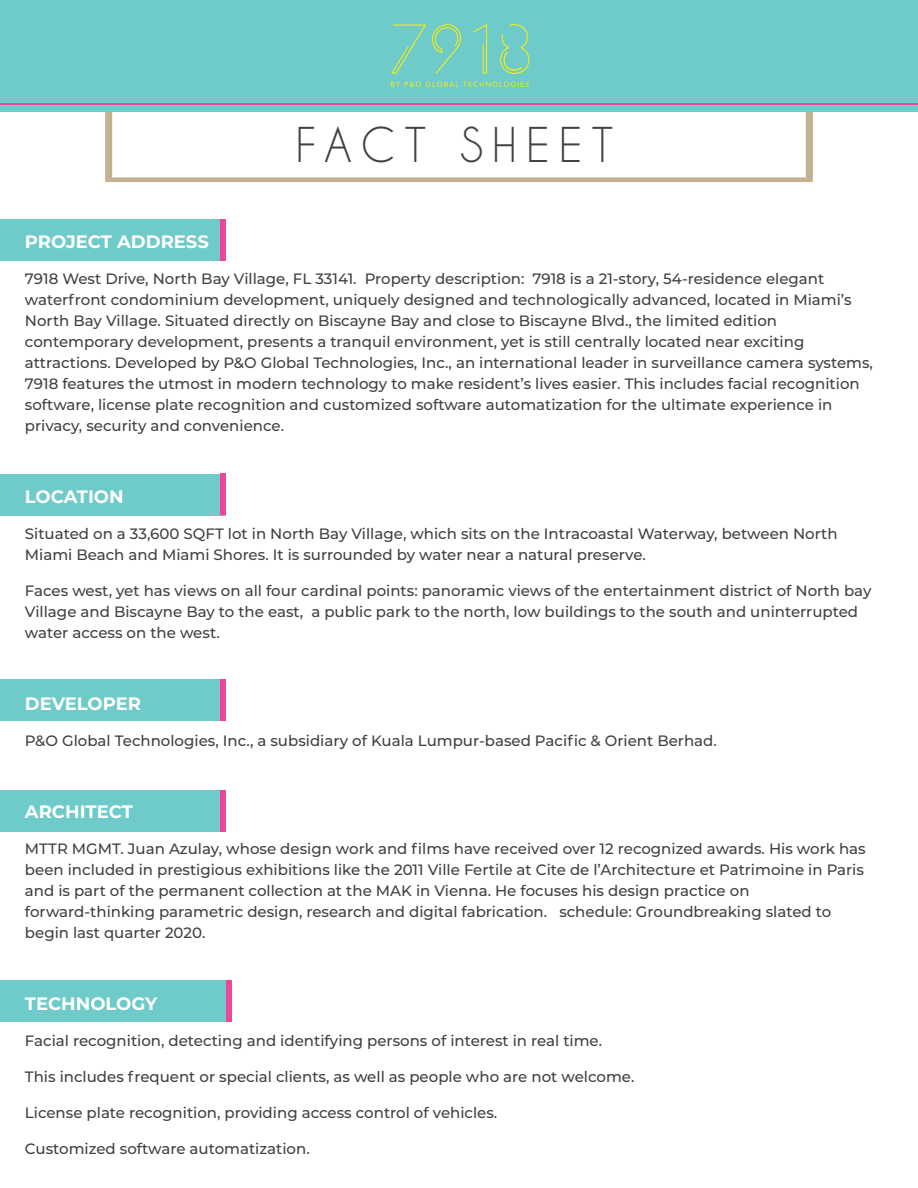
<style>
.page{position:relative;width:918px;height:1188px;background:#fff}
.page>*{position:absolute;margin:0;border:0;box-sizing:border-box;transform-origin:0 0}
.t1{font:45px "Caviar Dreams";letter-spacing:.2em;color:#414042}
.t2{font:700 18px "Montserrat";color:#fff}
.t3{font:500 15px/21px "Montserrat";color:#414042}
</style>
<div class="page">
<div style="left:1px;top:220px;width:225px;height:41px;background:#6fcaca"></div>
<div style="left:1px;top:474px;width:225px;height:42px;background:#6fcaca"></div>
<div style="left:1px;top:680px;width:225px;height:41px;background:#6fcaca"></div>
<div style="left:1px;top:790px;width:225px;height:41px;background:#6fcaca"></div>
<div style="left:1px;top:980px;width:225px;height:42px;background:#6fcaca"></div>
<div style="left:226px;top:980px;width:6px;height:42px;background:#ee479a"></div>
<svg style="left:105px;top:112px;width:708px;height:70px"></svg>
<div style="left:0;top:0;width:918px;height:112px;background:#6fcaca"></div>
<hr style="left:0;top:103px;width:918px;height:2px;background:#ee479a">
<svg style="left:391px;top:24px;width:138px;height:63px"></svg>
<div style="left:220px;top:790px;width:6px;height:41px;background:#ee479a"></div>
<div style="left:220px;top:679px;width:6px;height:41px;background:#ee479a"></div>
<div style="left:220px;top:474px;width:6px;height:41px;background:#ee479a"></div>
<div style="left:220px;top:219px;width:6px;height:42px;background:#ee479a"></div>
<h1 class="t1" style="left:296px;top:118px;width:319px">FACT SHEET</h1>
<p class="t2" style="left:25px;top:229px;width:186px">PROJECT ADDRESS</p>
<p class="t3" style="left:25px;top:268px;width:850px">7918 West Drive, North Bay Village, FL 33141. Property description: 7918 is a 21-story, 54-residence elegant waterfront condominium development, uniquely designed and technologically advanced, located in Miami’s North Bay Village. Situated directly on Biscayne Bay and close to Biscayne Blvd., the limited edition contemporary development, presents a tranquil environment, yet is still centrally located near exciting attractions. Developed by P&amp;O Global Technologies, Inc., an international leader in surveillance camera systems, 7918 features the utmost in modern technology to make resident’s lives easier. This includes facial recognition software, license plate recognition and customized software automatization for the ultimate experience in privacy, security and convenience.</p>
<p class="t2" style="left:25px;top:484px;width:100px">LOCATION</p>
<p class="t3" style="left:25px;top:523px;width:814px">Situated on a 33,600 SQFT lot in North Bay Village, which sits on the Intracoastal Waterway, between North<br>Miami Beach and Miami Shores. It is surrounded by water near a natural preserve.</p>
<p class="t3" style="left:25px;top:580px;width:848px">Faces west, yet has views on all four cardinal points: panoramic views of the entertainment district of North bay<br>Village and Biscayne Bay to the east, a public park to the north, low buildings to the south and uninterrupted water access on the west.</p>
<p class="t2" style="left:25px;top:691px;width:118px">DEVELOPER</p>
<p class="t3" style="left:25px;top:730px;width:693px">P&amp;O Global Technologies, Inc., a subsidiary of Kuala Lumpur-based Pacific &amp; Orient Berhad.</p>
<p class="t2" style="left:25px;top:799px;width:110px">ARCHITECT</p>
<p class="t3" style="left:25px;top:838px;width:842px">MTTR MGMT. Juan Azulay, whose design work and films have received over 12 recognized awards. His work has been included in prestigious exhibitions like the 2011 Ville Fertile at Cite de l’Architecture et Patrimoine in Paris and is part of the permanent collection at the MAK in Vienna. He focuses his design practice on forward-thinking parametric design, research and digital fabrication. schedule: Groundbreaking slated to begin last quarter 2020.</p>
<p class="t2" style="left:25px;top:991px;width:134px">TECHNOLOGY</p>
<p class="t3" style="left:25px;top:1030px;width:579px">Facial recognition, detecting and identifying persons of interest in real time.</p>
<p class="t3" style="left:25px;top:1066px;width:611px">This includes frequent or special clients, as well as people who are not welcome.</p>
<p class="t3" style="left:25px;top:1102px;width:474px">License plate recognition, providing access control of vehicles.</p>
<p class="t3" style="left:25px;top:1138px;width:286px">Customized software automatization.</p>
</div>
